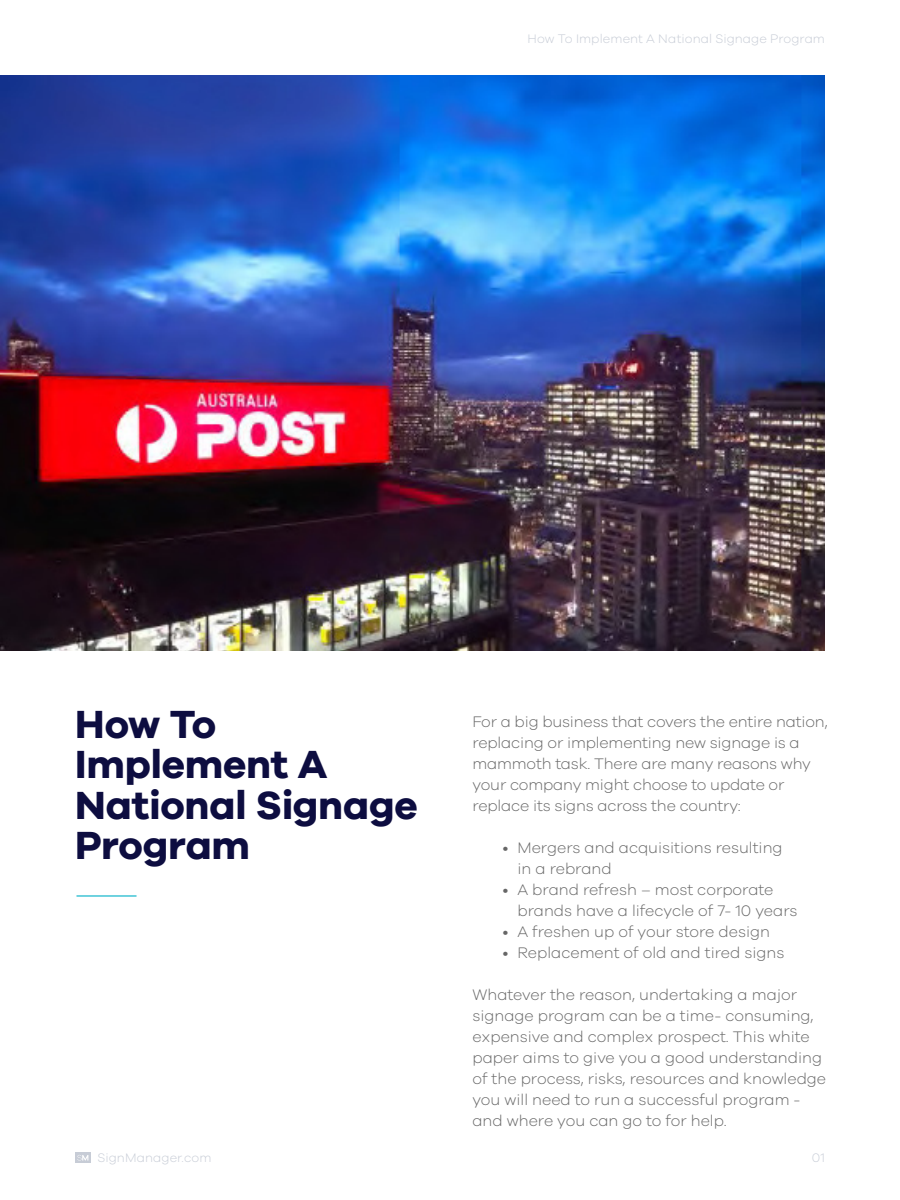
<style>
.page{position:relative;width:900px;height:1200px;background:#fff}
.page>*{position:absolute;margin:0;border:0;box-sizing:border-box;transform-origin:0 0}
.t1{font:700 40.5px/40.5px "Galano Grotesque";letter-spacing:-.005em;color:#0d0d40}
.t2{font:300 15.75px/21px "Galano Grotesque";color:#666}
.t3{font:300 12.75px "Galano Grotesque";letter-spacing:.005em;color:#c7ccd6}
</style>
<div class="page">
<img style="left:0;top:75px;width:825px;height:575px">
<hr style="left:76px;top:895px;width:61px;height:2px;background:#00b0c7">
<div style="left:75px;top:1152px;width:16px;height:11px;background:#c7ccd6"></div>
<svg style="left:77px;top:1155px;width:11px;height:6px"></svg>
<p class="t3" style="left:528px;top:31px;width:299px">How To Implement A National Signage Program</p>
<h1 class="t1" style="left:75px;top:703px;width:344px">How To<br>Implement A<br>National Signage<br>Program</h1>
<p class="t2" style="left:472px;top:710px;width:357px">For a big business that covers the entire nation, replacing or implementing new signage is a mammoth task. There are many reasons why your company might choose to update or replace its signs across the country:</p>
<p class="t2" style="left:517px;top:836px;width:267px;text-indent:-15px">• Mergers and acquisitions resulting in a rebrand</p>
<p class="t2" style="left:517px;top:878px;width:282px;text-indent:-15px">• A brand refresh – most corporate brands have a lifecycle of 7- 10 years</p>
<p class="t2" style="left:503px;top:920px;width:269px">• A freshen up of your store design</p>
<p class="t2" style="left:503px;top:941px;width:283px">• Replacement of old and tired signs</p>
<p class="t2" style="left:472px;top:983px;width:355px">Whatever the reason, undertaking a major signage program can be a time- consuming, expensive and complex prospect. This white paper aims to give you a good understanding of the process, risks, resources and knowledge you will need to run a successful program - and where you can go to for help.</p>
<p class="t3" style="left:97px;top:1150px;width:116px">SignManager.com</p>
<p class="t3" style="left:812px;top:1150px;width:15px">01</p>
</div>
